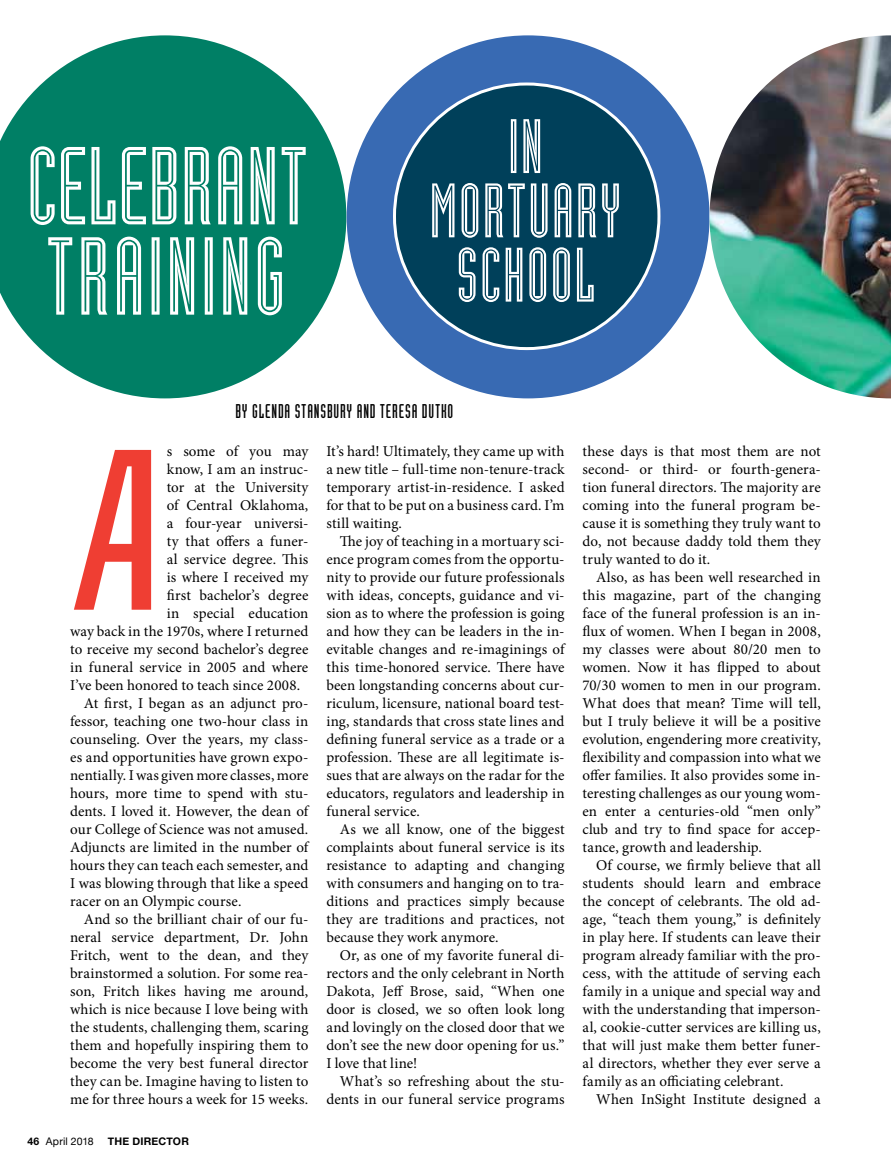
<style>
.page{position:relative;width:891px;height:1175px;background:#fff}
.page>*{position:absolute;margin:0;border:0;box-sizing:border-box;transform-origin:0 0}
.t1{font:234.9px "Calcite Pro";color:#ef3e33}
.t2{font:108.3px/90.3px "Industria LT Std Inline";letter-spacing:.02em;color:#fff}
.t3{font:75.45px/64.2px "Industria LT Std Inline";letter-spacing:.02em;color:#fff;text-align:center}
.t4{font:19.5px "Industria LT Std Solid";letter-spacing:.04em;color:#000}
.t5{font:15px/18px "Minion Pro";letter-spacing:.005em;color:#000;text-align:justify}
.t6{font:10.5px "Helvetica Neue";letter-spacing:.015em;color:#000}
.t7{font:700 10.5px "Helvetica Neue";letter-spacing:.02em;color:#000}
.s1{font-family:"Helvetica Neue LT Std";font-weight:700}
</style>
<div class="page">
<svg style="left:0;top:35px;width:346px;height:363px;fill:#007f65"></svg>
<div style="left:347px;top:35px;width:363px;height:363px;background:#386ab3;border-radius:50%"></div>
<img style="left:710px;top:35px;width:181px;height:363px">
<div style="left:394px;top:84px;width:265px;height:264px;background:#00405a;border-radius:50%"></div>
<h2 class="t2" style="left:27px;top:145px;width:282px">CELEBRANT<br>TRAINING</h2>
<h3 class="t3" style="left:429px;top:117px;width:194px">IN<br>MORTUARY<br>SCHOOL</h3>
<h3 class="t4" style="left:235px;top:400px;width:219px">BY GLENDA STANSBURY AND TERESA DUTKO</h3>
<p class="t5" style="left:167px;top:442px;width:143px">s some of you may</p>
<p class="t5" style="left:167px;top:460px;width:143px">know, I am an instruc-</p>
<p class="t5" style="left:167px;top:478px;width:143px">tor at the University</p>
<p class="t5" style="left:167px;top:496px;width:143px">of Central Oklahoma,</p>
<p class="t5" style="left:167px;top:514px;width:143px">a four-year universi-</p>
<p class="t5" style="left:167px;top:532px;width:143px">ty that offers a funer-</p>
<p class="t5" style="left:167px;top:550px;width:143px">al service degree. This</p>
<p class="t5" style="left:167px;top:568px;width:143px">is where I received my</p>
<p class="t5" style="left:167px;top:586px;width:143px">first bachelor’s degree</p>
<p class="t5" style="left:167px;top:604px;width:143px">in special education</p>
<p class="t5" style="left:70px;top:622px;width:240px">way back in the 1970s, where I returned</p>
<p class="t5" style="left:70px;top:640px;width:240px">to receive my second bachelor’s degree</p>
<p class="t5" style="left:70px;top:658px;width:240px">in funeral service in 2005 and where</p>
<p class="t5" style="left:70px;top:676px;width:231px">I’ve been honored to teach since 2008.</p>
<p class="t5" style="left:84px;top:694px;width:226px">At first, I began as an adjunct pro-</p>
<p class="t5" style="left:70px;top:712px;width:240px">fessor, teaching one two-hour class in</p>
<p class="t5" style="left:70px;top:730px;width:240px">counseling. Over the years, my class-</p>
<p class="t5" style="left:70px;top:748px;width:240px">es and opportunities have grown expo-</p>
<p class="t5" style="left:70px;top:766px;width:240px">nentially. I was given more classes, more</p>
<p class="t5" style="left:70px;top:784px;width:240px">hours, more time to spend with stu-</p>
<p class="t5" style="left:70px;top:802px;width:240px">dents. I loved it. However, the dean of</p>
<p class="t5" style="left:70px;top:820px;width:240px">our College of Science was not amused.</p>
<p class="t5" style="left:70px;top:838px;width:240px">Adjuncts are limited in the number of</p>
<p class="t5" style="left:70px;top:856px;width:240px">hours they can teach each semester, and</p>
<p class="t5" style="left:70px;top:874px;width:240px">I was blowing through that like a speed</p>
<p class="t5" style="left:70px;top:892px;width:173px">racer on an Olympic course.</p>
<p class="t5" style="left:84px;top:910px;width:226px">And so the brilliant chair of our fu-</p>
<p class="t5" style="left:70px;top:928px;width:240px">neral service department, Dr. John</p>
<p class="t5" style="left:70px;top:946px;width:240px">Fritch, went to the dean, and they</p>
<p class="t5" style="left:70px;top:964px;width:240px">brainstormed a solution. For some rea-</p>
<p class="t5" style="left:70px;top:982px;width:240px">son, Fritch likes having me around,</p>
<p class="t5" style="left:70px;top:1000px;width:240px">which is nice because I love being with</p>
<p class="t5" style="left:70px;top:1018px;width:240px">the students, challenging them, scaring</p>
<p class="t5" style="left:70px;top:1036px;width:240px">them and hopefully inspiring them to</p>
<p class="t5" style="left:70px;top:1054px;width:240px">become the very best funeral director</p>
<p class="t5" style="left:70px;top:1072px;width:240px">they can be. Imagine having to listen to</p>
<p class="t5" style="left:70px;top:1090px;width:240px">me for three hours a week for 15 weeks.</p>
<h1 class="t1" style="left:77px;top:395px;width:89px">A</h1>
<p class="t6" style="left:27px;top:1133px;width:68px"><span class="s1">46</span> April 2018</p>
<p class="t7" style="left:108px;top:1133px;width:82px">THE DIRECTOR</p>
<p class="t5" style="left:326px;top:442px;width:240px">It’s hard! Ultimately, they came up with a new title – full-time non-tenure-track temporary artist-in-residence. I asked for that to be put on a business card. I’m still waiting.</p>
<p class="t5" style="left:326px;top:532px;width:240px;text-indent:14px">The joy of teaching in a mortuary sci&shy;ence program comes from the opportu&shy;nity to provide our future professionals with ideas, concepts, guidance and vi&shy;sion as to where the profession is going and how they can be leaders in the in&shy;evitable changes and re-imaginings of this time-honored service. There have been longstanding concerns about cur&shy;riculum, licensure, national board test&shy;ing, standards that cross state lines and defining funeral service as a trade or a profession. These are all legitimate is&shy;sues that are always on the radar for the educators, regulators and leadership in funeral service.</p>
<p class="t5" style="left:326px;top:820px;width:240px;text-indent:14px">As we all know, one of the biggest complaints about funeral service is its resistance to adapting and changing with consumers and hanging on to tra&shy;ditions and practices simply because they are traditions and practices, not because they work anymore.</p>
<p class="t5" style="left:326px;top:946px;width:240px;text-indent:14px">Or, as one of my favorite funeral di&shy;rectors and the only celebrant in North Dakota, Jeff Brose, said, “When one door is closed, we so often look long and lovingly on the closed door that we don’t see the new door opening for us.” I love that line!</p>
<p class="t5" style="left:326px;top:1072px;width:240px;text-align:right">What’s so refreshing about the stu&shy;dents in our funeral service programs</p>
<p class="t5" style="left:583px;top:442px;width:240px">these days is that most them are not second- or third- or fourth-genera&shy;tion funeral directors. The majority are coming into the funeral program be&shy;cause it is something they truly want to do, not because daddy told them they truly wanted to do it.</p>
<p class="t5" style="left:583px;top:568px;width:240px;text-indent:13px">Also, as has been well researched in this magazine, part of the changing face of the funeral profession is an in&shy;flux of women. When I began in 2008, my classes were about 80/20 men to women. Now it has flipped to about 70/30 women to men in our program.<br>What does that mean? Time will tell, but I truly believe it will be a positive evolution, engendering more creativity, flexibility and compassion into what we offer families. It also provides some in&shy;teresting challenges as our young wom&shy;en enter a centuries-old “men only” club and try to find space for accep&shy;tance, growth and leadership.</p>
<p class="t5" style="left:583px;top:856px;width:240px;text-indent:13px">Of course, we firmly believe that all students should learn and embrace the concept of celebrants. The old ad&shy;age, “teach them young,” is definitely in play here. If students can leave their program already familiar with the pro&shy;cess, with the attitude of serving each family in a unique and special way and with the understanding that imperson&shy;al, cookie-cutter services are killing us, that will just make them better funer&shy;al directors, whether they ever serve a family as an officiating celebrant.</p>
<p class="t5" style="left:596px;top:1090px;width:226px">When InSight Institute designed a</p>
</div>
